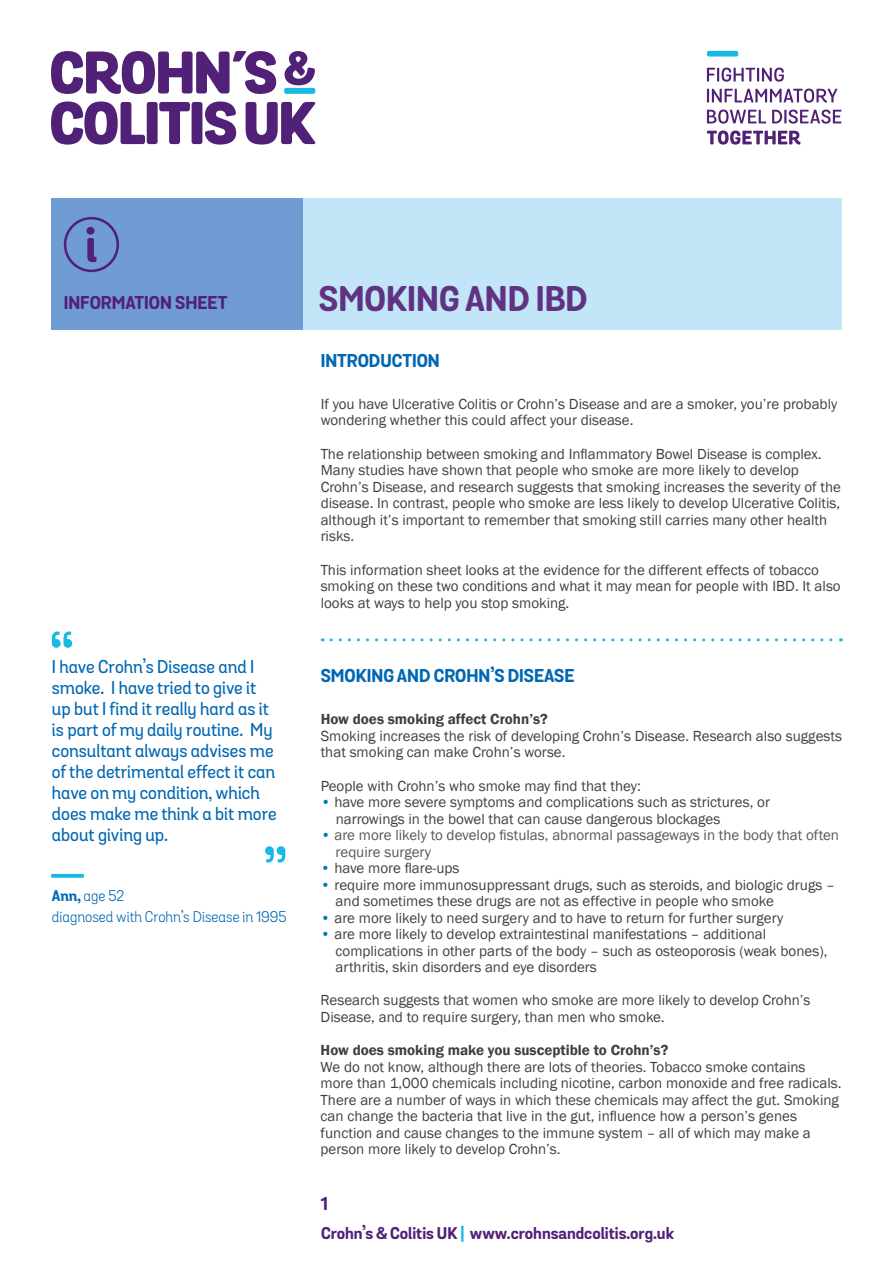
<style>
.page{position:relative;width:893px;height:1263px;background:#fff}
.page>*{position:absolute;margin:0;border:0;box-sizing:border-box;transform-origin:0 0}
.t1{font:700 34.5px "Grota Sans Rounded";color:#603382}
.t2{font:500 18px/21.1px "Grota Sans Alt Rounded";color:#0067b2}
.t3{font:700 18px "Grota Sans Rounded";color:#0067b2}
.t4{font:700 18px "Grota Sans Rounded";color:#512178}
.t5{font:700 16.5px "Grota Sans Rounded";color:#512178}
.t6{font:15px/16.5px "Franklin Gothic";color:#3f3f3e}
.t7{font:15px/16.5px "Franklin Gothic";color:#575756}
.t8{font:600 15px "Franklin Gothic";color:#3f3f3e}
.t9{font:15px/21px "Grota Sans Alt Rounded";color:#0067b2}
.s1{font-weight:700}
.s2{color:#0074bb}
.s3{color:#18bae5}
</style>
<div class="page">
<div style="left:707px;top:51px;width:31px;height:6px;background:#18bae5;border-radius:2px"></div>
<div style="left:303px;top:198px;width:539px;height:132px;background:#c2e5f7"></div>
<div style="left:51px;top:198px;width:252px;height:132px;background:#709cd3"></div>
<svg style="left:707px;top:68px;width:77px;height:14px"></svg>
<svg style="left:707px;top:89px;width:130px;height:14px"></svg>
<svg style="left:707px;top:110px;width:59px;height:14px"></svg>
<svg style="left:772px;top:110px;width:69px;height:14px"></svg>
<svg style="left:707px;top:131px;width:93px;height:14px"></svg>
<svg style="left:51px;top:101px;width:94px;height:44px"></svg>
<div style="left:147px;top:102px;width:11px;height:42px;background:#512178;border-radius:3px"></div>
<svg style="left:159px;top:102px;width:31px;height:42px"></svg>
<div style="left:192px;top:102px;width:10px;height:42px;background:#512178;border-radius:3px"></div>
<svg style="left:205px;top:101px;width:31px;height:44px"></svg>
<svg style="left:246px;top:102px;width:70px;height:43px"></svg>
<svg style="left:284px;top:51px;width:31px;height:35px"></svg>
<svg style="left:51px;top:51px;width:225px;height:43px"></svg>
<div style="left:284px;top:88px;width:31px;height:6px;background:#18bae5;border-radius:2px"></div>
<svg style="left:64px;top:217px;width:55px;height:55px"></svg>
<svg style="left:331px;top:638px;width:510px;height:3px"></svg>
<svg style="left:52px;top:631px;width:20px;height:17px"></svg>
<svg style="left:51px;top:874px;width:33px;height:4px"></svg>
<svg style="left:265px;top:846px;width:20px;height:16px"></svg>
<p class="t4" style="left:64px;top:292px;width:165px">INFORMATION SHEET</p>
<h1 class="t1" style="left:319px;top:277px;width:270px">SMOKING AND IBD</h1>
<p class="t2" style="left:52px;top:656px;width:226px">I have Crohn’s Disease and I smoke. I have tried to give it up but I find it really hard as it is part of my daily routine. My consultant always advises me of the detrimental effect it can have on my condition, which does make me think a bit more about giving up.</p>
<p class="t9" style="left:52px;top:886px;width:236px"><span class="s1">Ann,</span> age 52<br>diagnosed with Crohn’s Disease in 1995</p>
<p class="t3" style="left:321px;top:349px;width:121px">INTRODUCTION</p>
<p class="t6" style="left:321px;top:396px;width:518px">If you have Ulcerative Colitis or Crohn’s Disease and are a smoker, you’re probably wondering whether this could affect your disease.</p>
<p class="t6" style="left:321px;top:446px;width:522px">The relationship between smoking and Inflammatory Bowel Disease is complex.<br>Many studies have shown that people who smoke are more likely to develop Crohn’s Disease, and research suggests that smoking increases the severity of the disease. In contrast, people who smoke are less likely to develop Ulcerative Colitis, although it’s important to remember that smoking still carries many other health risks.</p>
<p class="t6" style="left:321px;top:562px;width:522px">This information sheet looks at the evidence for the different effects of tobacco smoking on these two conditions and what it may mean for people with IBD. It also looks at ways to help you stop smoking.</p>
<p class="t3" style="left:321px;top:665px;width:255px">SMOKING AND CROHN’S DISEASE</p>
<p class="t8" style="left:321px;top:710px;width:229px">How does smoking affect Crohn’s?</p>
<p class="t6" style="left:321px;top:728px;width:523px">Smoking increases the risk of developing Crohn’s Disease. Research also suggests that smoking can make Crohn’s worse.</p>
<p class="t6" style="left:321px;top:778px;width:322px">People with Crohn’s who smoke may find that they:</p>
<p class="t6" style="left:336px;top:794px;width:436px;text-indent:-15px"><span class="s2">•</span> have more severe symptoms and complications such as strictures, or narrowings in the bowel that can cause dangerous blockages</p>
<p class="t7" style="left:336px;top:827px;width:505px;text-indent:-15px"><span class="s2">•</span> are more likely to develop fistulas, abnormal passageways in the body that often require surgery</p>
<p class="t6" style="left:321px;top:860px;width:140px"><span class="s2">•</span> have more flare-ups</p>
<p class="t6" style="left:336px;top:877px;width:501px;text-indent:-15px"><span class="s2">•</span> require more immunosuppressant drugs, such as steroids, and biologic drugs – and sometimes these drugs are not as effective in people who smoke</p>
<p class="t6" style="left:321px;top:910px;width:464px"><span class="s2">•</span> are more likely to need surgery and to have to return for further surgery</p>
<p class="t6" style="left:336px;top:926px;width:493px;text-indent:-15px"><span class="s2">•</span> are more likely to develop extraintestinal manifestations – additional complications in other parts of the body – such as osteoporosis (weak bones), arthritis, skin disorders and eye disorders</p>
<p class="t6" style="left:321px;top:992px;width:491px">Research suggests that women who smoke are more likely to develop Crohn’s<br>Disease, and to require surgery, than men who smoke.</p>
<p class="t8" style="left:321px;top:1041px;width:349px">How does smoking make you susceptible to Crohn’s?</p>
<p class="t6" style="left:321px;top:1059px;width:522px">We do not know, although there are lots of theories. Tobacco smoke contains more than 1,000 chemicals including nicotine, carbon monoxide and free radicals.<br>There are a number of ways in which these chemicals may affect the gut. Smoking can change the bacteria that live in the gut, influence how a person’s genes function and cause changes to the immune system – all of which may make a person more likely to develop Crohn’s.</p>
<p class="t4" style="left:321px;top:1193px;width:9px">1</p>
<p class="t5" style="left:321px;top:1223px;width:355px">Crohn’s &amp; Colitis UK <span class="s3">|</span> www.crohnsandcolitis.org.uk</p>
</div>
